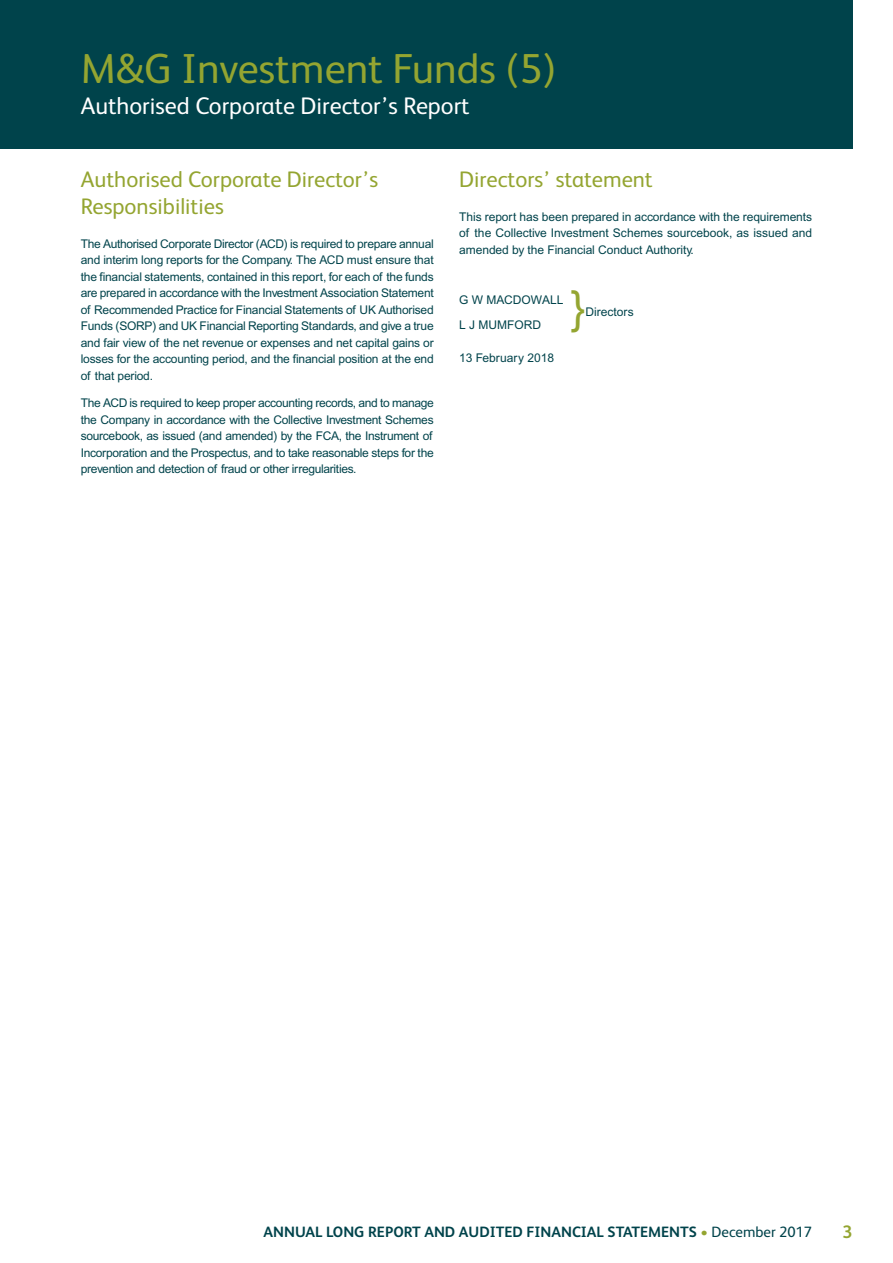
<style>
.page{position:relative;width:893px;height:1263px;background:#fff}
.page>*{position:absolute;margin:0;border:0;box-sizing:border-box;transform-origin:0 0}
.t1{font:45px "Arial";color:#94a531}
.t2{font:42px "FS Albert";color:#94a531}
.t3{font:24px "FS Albert";color:#fff}
.t4{font:22.5px/27px "FS Albert";color:#94a531}
.t5{font:700 18px "FS Albert";color:#94a531}
.t6{font:700 15px "FS Albert";color:#00434b}
.t7{font:12px/16.5px "Arial";letter-spacing:-.015em;color:#00434b;text-align:justify}
.s1{font-weight:400;color:#94a531}
.s2{font-weight:400}
</style>
<div class="page">
<div style="left:0;top:0;width:853px;height:149px;background:#00434b"></div>
<h2 class="t2" style="left:81px;top:54px;width:477px">M&amp;G Investment Funds (5)</h2>
<h3 class="t3" style="left:81px;top:97px;width:390px">Authorised Corporate Director’s Report</h3>
<h3 class="t4" style="left:81px;top:169px;width:299px">Authorised Corporate Director’s<br>Responsibilities</h3>
<p class="t7" style="left:81px;top:237px;width:354px">The Authorised Corporate Director (ACD) is required to prepare annual and interim long reports for the Company. The ACD must ensure that the financial statements, contained in this report, for each of the funds are prepared in accordance with the Investment Association Statement of Recommended Practice for Financial Statements of UK Authorised Funds (SORP) and UK Financial Reporting Standards, and give a true and fair view of the net revenue or expenses and net capital gains or losses for the accounting period, and the financial position at the end of that period.</p>
<p class="t7" style="left:81px;top:396px;width:354px">The ACD is required to keep proper accounting records, and to manage the Company in accordance with the Collective Investment Schemes sourcebook, as issued (and amended) by the FCA, the Instrument of Incorporation and the Prospectus, and to take reasonable steps for the prevention and detection of fraud or other irregularities.</p>
<h3 class="t4" style="left:459px;top:169px;width:195px">Directors’ statement</h3>
<p class="t7" style="left:459px;top:210px;width:354px">This report has been prepared in accordance with the requirements of the Collective Investment Schemes sourcebook, as issued and amended by the Financial Conduct Authority.</p>
<p class="t7" style="left:459px;top:293px;width:106px">G W MACDOWALL</p>
<h1 class="t1" style="left:571px;top:290px;width:17px">}</h1>
<p class="t7" style="left:586px;top:305px;width:50px">Directors</p>
<p class="t7" style="left:459px;top:318px;width:83px">L J MUMFORD</p>
<p class="t7" style="left:459px;top:351px;width:96px">13 February 2018</p>
<p class="t6" style="left:264px;top:1227px;width:550px">ANNUAL LONG REPORT AND AUDITED FINANCIAL STATEMENTS <span class="s1">•</span> <span class="s2">December 2017</span></p>
<h3 class="t5" style="left:842px;top:1225px;width:12px">3</h3>
</div>
